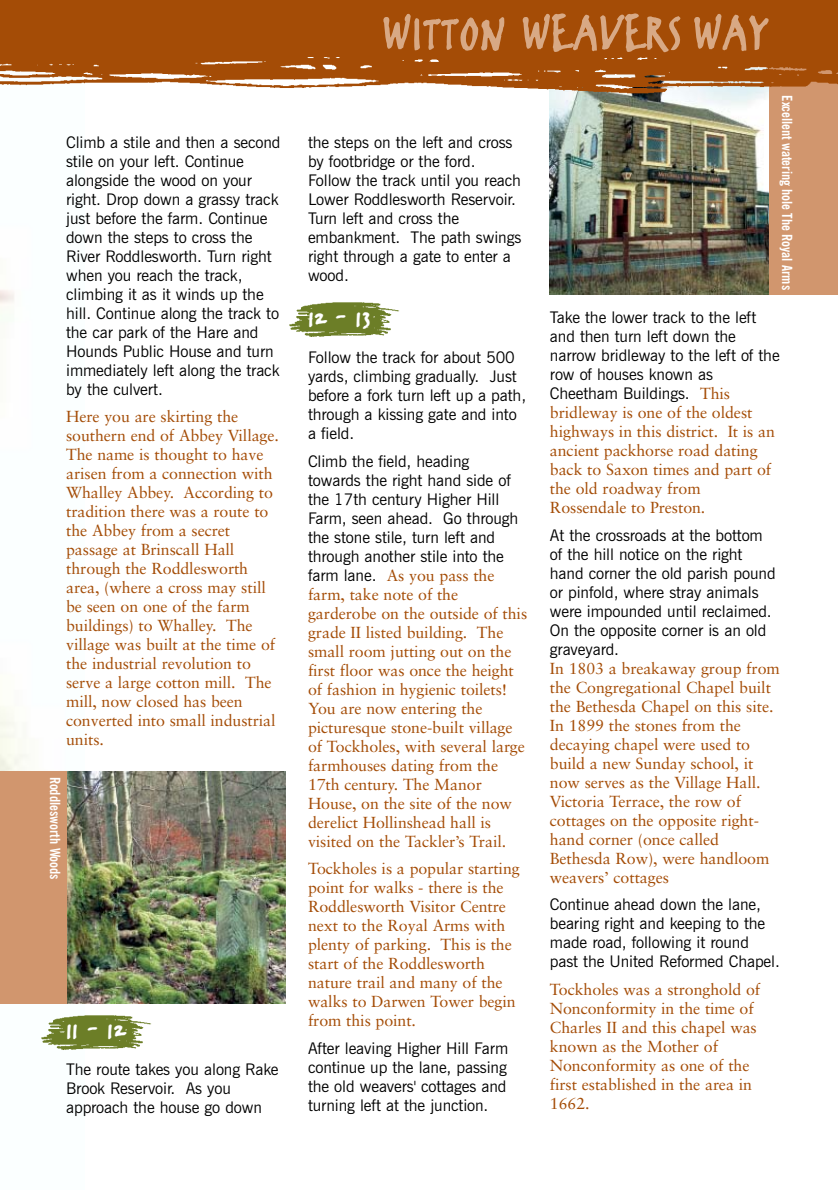
<style>
.page{position:relative;width:838px;height:1190px;background:#fff}
.page>*{position:absolute;margin:0;border:0;box-sizing:border-box;transform-origin:0 0}
.t1{font:56px "FF Erikrighthand";color:#d8a985}
.t2{font:32px "FF Erikrighthand";letter-spacing:-.005em;color:#fff}
.t3{font:16px/19px "Sabon";letter-spacing:-.005em;color:#a44c06}
.t4{font:16px/19px "News Gothic BT";letter-spacing:-.005em;color:#000}
.t5{font:700 condensed 14px "News Gothic BT";color:#fff}
.s1{font-family:"News Gothic BT";color:#000}
.s2{font-family:"Sabon";color:#a44c06}
</style>
<div class="page">
<img style="left:550px;top:102px;width:219px;height:193px">
<div style="left:769px;top:68px;width:69px;height:227px;background:#d1966e"></div>
<img style="left:0;top:290px;width:84px;height:714px">
<img style="left:41px;top:1015px;width:110px;height:35px">
<img style="left:289px;top:302px;width:110px;height:35px">
<div style="left:0;top:0;width:838px;height:57px;background:#a44c06"></div>
<img style="left:0;top:57px;width:838px;height:45px">
<img style="left:66px;top:771px;width:219px;height:232px">
<div style="left:0;top:771px;width:66px;height:232px;background:#d1966e"></div>
<p class="t4" style="left:66px;top:134px;width:216px">Climb a stile and then a second stile on your left. Continue alongside the wood on your right. Drop down a grassy track just before the farm. Continue down the steps to cross the<br>River Roddlesworth. Turn right when you reach the track, climbing it as it winds up the hill. Continue along the track to the car park of the Hare and<br>Hounds Public House and turn immediately left along the track by the culvert.</p>
<p class="t3" style="left:66px;top:408px;width:214px">Here you are skirting the southern end of Abbey Village.<br>The name is thought to have arisen from a connection with<br>Whalley Abbey. According to tradition there was a route to the Abbey from a secret passage at Brinscall Hall through the Roddlesworth area, (where a cross may still be seen on one of the farm buildings) to Whalley. The village was built at the time of the industrial revolution to serve a large cotton mill. The mill, now closed has been converted into small industrial units.</p>
<p class="t5" style="left:60px;top:777px;width:105px;rotate:90deg">Roddlesworth Woods</p>
<h2 class="t2" style="left:66px;top:1006px;width:61px">11 - 12</h2>
<p class="t4" style="left:66px;top:1061px;width:214px">The route takes you along Rake<br>Brook Reservoir. As you approach the house go down</p>
<h1 class="t1" style="left:383px;top:-2px;width:387px">WITTON WEAVERS WAY</h1>
<p class="t4" style="left:308px;top:134px;width:215px">the steps on the left and cross by footbridge or the ford.<br>Follow the track until you reach<br>Lower Roddlesworth Reservoir.<br>Turn left and cross the embankment. The path swings right through a gate to enter a wood.</p>
<h2 class="t2" style="left:308px;top:295px;width:65px">12 - 13</h2>
<p class="t4" style="left:308px;top:350px;width:220px">Follow the track for about 500 yards, climbing gradually. Just before a fork turn left up a path, through a kissing gate and into a field.</p>
<p class="t4" style="left:308px;top:453px;width:212px">Climb the field, heading towards the right hand side of the 17th century Higher Hill<br>Farm, seen ahead. Go through the stone stile, turn left and through another stile into the</p>
<p class="t3" style="left:308px;top:567px;width:221px"><span class="s1">farm lane.</span> As you pass the farm, take note of the garderobe on the outside of this grade II listed building. The small room jutting out on the first floor was once the height of fashion in hygienic toilets!<br>You are now entering the picturesque stone-built village of Tockholes, with several large farmhouses dating from the<br>17th century. The Manor<br>House, on the site of the now derelict Hollinshead hall is visited on the Tackler’s Trail.</p>
<p class="t3" style="left:308px;top:861px;width:213px">Tockholes is a popular starting point for walks - there is the<br>Roddlesworth Visitor Centre next to the Royal Arms with plenty of parking. This is the start of the Roddlesworth nature trail and many of the walks to Darwen Tower begin from this point.</p>
<p class="t4" style="left:308px;top:1040px;width:202px;text-align:justify">After leaving Higher Hill Farm continue up the lane, passing the old weavers' cottages and turning left at the junction.</p>
<p class="t5" style="left:792px;top:95px;width:196px;rotate:90deg">Excellent watering hole The Royal Arms</p>
<p class="t4" style="left:550px;top:310px;width:231px">Take the lower track to the left and then turn left down the narrow bridleway to the left of the row of houses known as<br>Cheetham Buildings. <span class="s2">This</span></p>
<p class="t3" style="left:550px;top:405px;width:227px">bridleway is one of the oldest highways in this district. It is an ancient packhorse road dating back to Saxon times and part of the old roadway from<br>Rossendale to Preston.</p>
<p class="t4" style="left:550px;top:528px;width:227px">At the crossroads at the bottom of the hill notice on the right hand corner the old parish pound or pinfold, where stray animals were impounded until reclaimed.<br>On the opposite corner is an old graveyard.</p>
<p class="t3" style="left:550px;top:660px;width:231px">In 1803 a breakaway group from the Congregational Chapel built the Bethesda Chapel on this site.<br>In 1899 the stones from the decaying chapel were used to build a new Sunday school, it now serves as the Village Hall.<br>Victoria Terrace, the row of cottages on the opposite right&shy;hand corner (once called<br>Bethesda Row), were handloom weavers’ cottages</p>
<p class="t4" style="left:550px;top:897px;width:231px">Continue ahead down the lane, bearing right and keeping to the made road, following it round past the United Reformed Chapel.</p>
<p class="t3" style="left:550px;top:981px;width:212px">Tockholes was a stronghold of<br>Nonconformity in the time of<br>Charles II and this chapel was known as the Mother of<br>Nonconformity as one of the first established in the area in<br>1662.</p>
</div>
